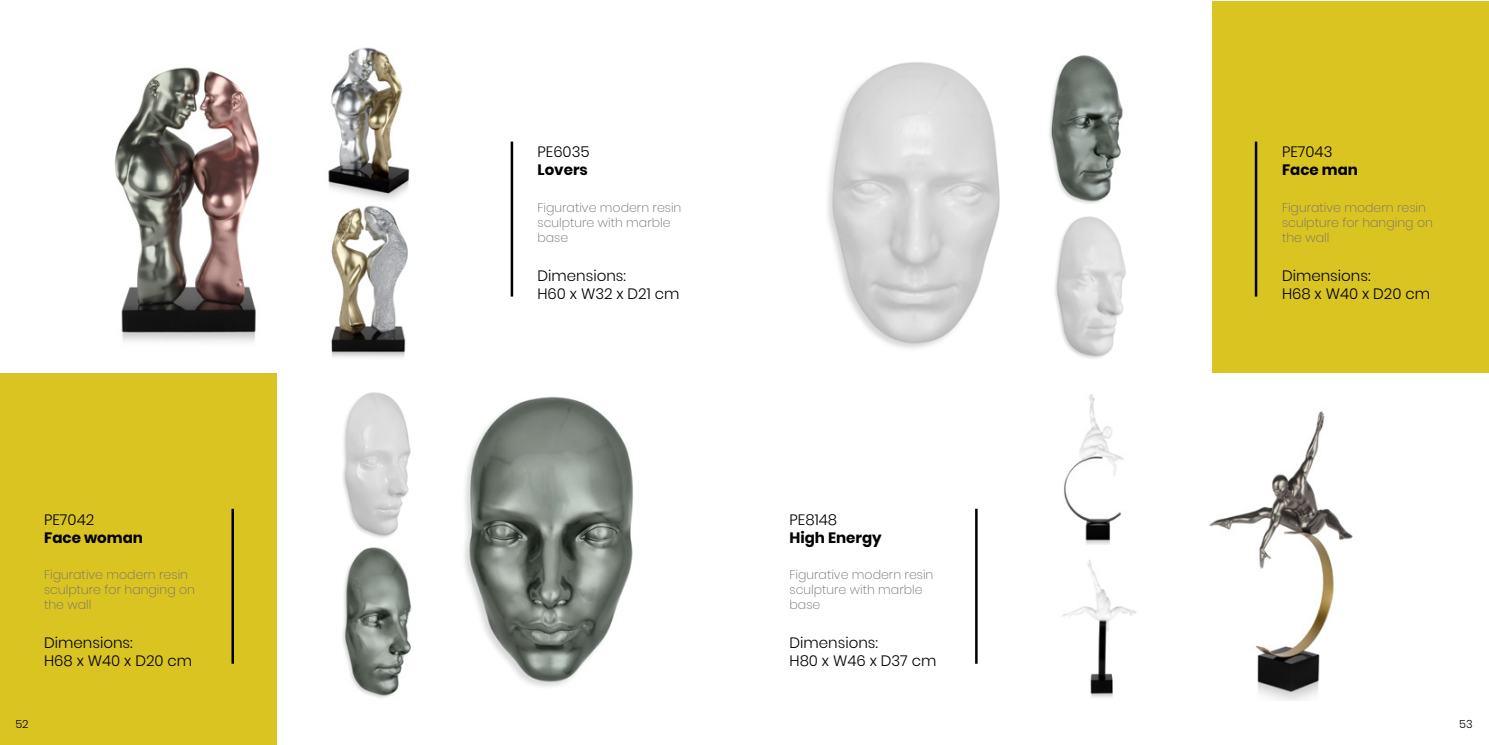
<style>
.page{position:relative;width:1489px;height:745px;background:#fff}
.page>*{position:absolute;margin:0;border:0;box-sizing:border-box;transform-origin:0 0}
.t1{font:300 15px/18px "Poppins";color:#000}
.t2{font:700 15px "Poppins";color:#000}
.t3{font:200 12.5px/15px "Poppins";color:#706f6f}
.t4{font:300 11.25px "Poppins";color:#000}
</style>
<div class="page">
<div style="left:0;top:372px;width:276px;height:372px;background:#dac422"></div>
<div style="left:1212px;top:1px;width:276px;height:371px;background:#dac422"></div>
<hr style="left:510px;top:141px;width:3px;height:155px;background:#000">
<hr style="left:231px;top:508px;width:3px;height:155px;background:#000">
<hr style="left:1254px;top:141px;width:3px;height:155px;background:#000">
<hr style="left:975px;top:508px;width:2px;height:155px;background:#000">
<img style="left:114px;top:67px;width:146px;height:275px">
<img style="left:464px;top:396px;width:170px;height:291px">
<img style="left:343px;top:392px;width:68px;height:146px">
<img style="left:342px;top:547px;width:70px;height:151px">
<img style="left:827px;top:62px;width:173px;height:287px">
<img style="left:1049px;top:55px;width:74px;height:149px">
<img style="left:1055px;top:216px;width:71px;height:143px">
<img style="left:328px;top:47px;width:82px;height:147px">
<img style="left:331px;top:194px;width:77px;height:164px">
<img style="left:1209px;top:411px;width:144px;height:288px">
<img style="left:1064px;top:394px;width:60px;height:150px">
<img style="left:1061px;top:560px;width:76px;height:138px">
<p class="t1" style="left:44px;top:510px;width:52px">PE7042</p>
<p class="t2" style="left:44px;top:528px;width:100px">Face woman</p>
<p class="t3" style="left:44px;top:566px;width:152px">Figurative modern resin sculpture for hanging on the wall</p>
<p class="t1" style="left:44px;top:633px;width:150px">Dimensions:<br>H68 x W40 x D20 cm</p>
<p class="t1" style="left:537px;top:143px;width:54px">PE6035</p>
<p class="t2" style="left:537px;top:161px;width:52px">Lovers</p>
<p class="t3" style="left:537px;top:200px;width:145px">Figurative modern resin sculpture with marble base</p>
<p class="t1" style="left:537px;top:267px;width:143px">Dimensions:<br>H60 x W32 x D21 cm</p>
<p class="t1" style="left:789px;top:510px;width:49px">PE8148</p>
<p class="t2" style="left:789px;top:528px;width:94px">High Energy</p>
<p class="t3" style="left:789px;top:566px;width:145px">Figurative modern resin sculpture with marble base</p>
<p class="t1" style="left:789px;top:633px;width:148px">Dimensions:<br>H80 x W46 x D37 cm</p>
<p class="t1" style="left:1281px;top:143px;width:52px">PE7043</p>
<p class="t2" style="left:1281px;top:161px;width:78px">Face man</p>
<p class="t3" style="left:1281px;top:200px;width:152px">Figurative modern resin sculpture for hanging on the wall</p>
<p class="t1" style="left:1281px;top:267px;width:150px">Dimensions:<br>H68 x W40 x D20 cm</p>
<p class="t4" style="left:15px;top:717px;width:15px">52</p>
<p class="t4" style="left:1459px;top:716px;width:15px">53</p>
</div>
